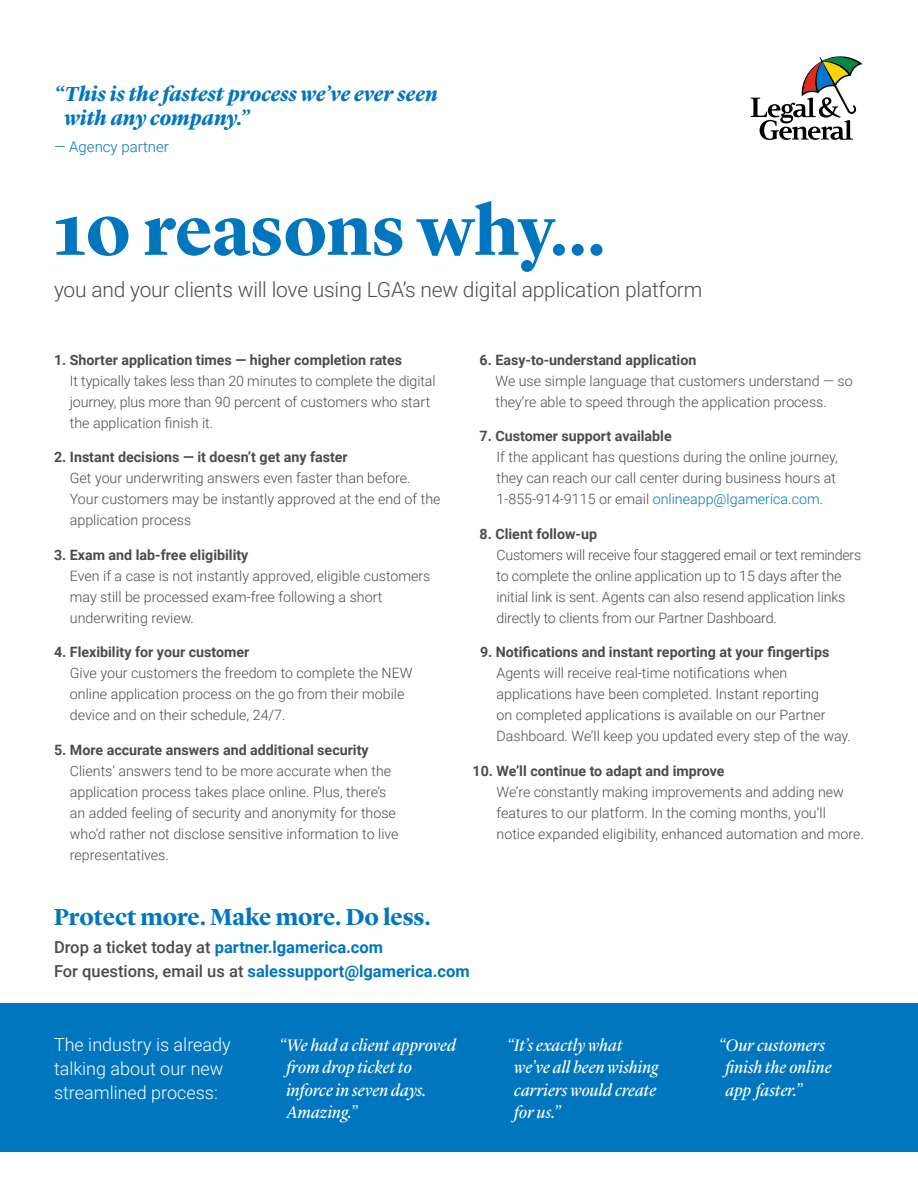
<style>
.page{position:relative;width:918px;height:1188px;background:#fff}
.page>*{position:absolute;margin:0;border:0;box-sizing:border-box;transform-origin:0 0}
.t1{font:700 72px "Lyon Display";letter-spacing:-.005em;color:#0076bf}
.t2{font:700 24px "Lyon Display";letter-spacing:-.005em;color:#0076bf}
.Paragraph_Style_1{font:300 21px "Roboto";letter-spacing:-.01em;color:#4b4c4d}
.Paragraph_Style_1-2{font:italic 700 21px/24px "Lyon Display";letter-spacing:.005em;color:#0076bf}
.t3{font:300 18px/24px "Roboto";color:#fff}
.t4{font:italic 17.25px/22.5px "Lyon Display";letter-spacing:.01em;color:#fff}
.Paragraph_Style_1-3{font:700 16.5px "Roboto";color:#0076bf}
.Paragraph_Style_1-4{font:300 15px "Roboto";color:#0076bf}
.Paragraph_Style_1-5{font:300 14.25px/21px "Roboto";color:#4b4c4d}
.s1{font-weight:700}
.s2{color:#0076bf}
.s3{font-weight:500;color:#4b4c4d}
</style>
<div class="page">
<svg style="left:751px;top:56px;width:112px;height:84px"></svg>
<div style="left:0;top:1004px;width:918px;height:148px;background:#0076bf"></div>
<p class="Paragraph_Style_1-2" style="left:64px;top:81px;width:375px;text-indent:-10px">“This is the fastest process we’ve ever seen with any company.”</p>
<p class="Paragraph_Style_1-4" style="left:54px;top:136px;width:117px">— Agency partner</p>
<p class="t1" style="left:54px;top:177px;width:553px">10 reasons why...</p>
<p class="Paragraph_Style_1" style="left:54px;top:275px;width:650px">you and your clients will love using LGA’s new digital application platform</p>
<p class="Paragraph_Style_1-5" style="left:70px;top:349px;width:367px;text-indent:-16px"><span class="s1">1. Shorter application times — higher completion rates<br></span>It typically takes less than 20 minutes to complete the digital journey, plus more than 90 percent of customers who start the application finish it.</p>
<p class="Paragraph_Style_1-5" style="left:70px;top:446px;width:372px;text-indent:-16px"><span class="s1">2. Instant decisions — it doesn’t get any faster<br></span>Get your underwriting answers even faster than before.<br>Your customers may be instantly approved at the end of the application process</p>
<p class="Paragraph_Style_1-5" style="left:70px;top:544px;width:362px;text-indent:-16px"><span class="s1">3. Exam and lab-free eligibility<br></span>Even if a case is not instantly approved, eligible customers may still be processed exam-free following a short underwriting review.</p>
<p class="Paragraph_Style_1-5" style="left:70px;top:641px;width:344px;text-indent:-16px"><span class="s1">4. Flexibility for your customer<br></span>Give your customers the freedom to complete the NEW online application process on the go from their mobile device and on their schedule, 24/7.</p>
<p class="Paragraph_Style_1-5" style="left:70px;top:739px;width:330px;text-indent:-16px"><span class="s1">5. More accurate answers and additional security </span>Clients’ answers tend to be more accurate when the application process takes place online. Plus, there’s an added feeling of security and anonymity for those who’d rather not disclose sensitive information to live representatives.</p>
<p class="Paragraph_Style_1-5" style="left:495px;top:349px;width:359px;text-indent:-16px"><span class="s1">6. Easy-to-understand application<br></span>We use simple language that customers understand — so they’re able to speed through the application process.</p>
<p class="Paragraph_Style_1-5" style="left:496px;top:425px;width:343px;text-indent:-17px"><span class="s1">7. Customer support available<br></span>If the applicant has questions during the online journey, they can reach our call center during business hours at 1-855-914-9115 or email <span class="s2">onlineapp@lgamerica.com</span>.</p>
<p class="Paragraph_Style_1-5" style="left:496px;top:523px;width:366px;text-indent:-17px"><span class="s1">8. Client follow-up<br></span>Customers will receive four staggered email or text reminders to complete the online application up to 15 days after the initial link is sent. Agents can also resend application links directly to clients from our Partner Dashboard.</p>
<p class="Paragraph_Style_1-5" style="left:496px;top:641px;width:356px;text-indent:-16px"><span class="s1">9. Notifications and instant reporting at your fingertips </span>Agents will receive real-time notifications when applications have been completed. Instant reporting<br>on completed applications is available on our Partner Dashboard. We’ll keep you updated every step of the way.</p>
<p class="Paragraph_Style_1-5" style="left:497px;top:760px;width:369px;text-indent:-24px"><span class="s1">10. We’ll continue to adapt and improve<br></span>We’re constantly making improvements and adding new features to our platform. In the coming months, you’ll notice expanded eligibility, enhanced automation and more.</p>
<p class="t2" style="left:54px;top:899px;width:378px">Protect more. Make more. Do less.</p>
<p class="Paragraph_Style_1-3" style="left:54px;top:935px;width:331px"><span class="s3">Drop a ticket today at</span> partner.lgamerica.com</p>
<p class="Paragraph_Style_1-3" style="left:54px;top:960px;width:417px"><span class="s3">For questions, email us at</span> salessupport@lgamerica.com</p>
<p class="t3" style="left:54px;top:1032px;width:178px">The industry is already talking about our new streamlined process:</p>
<p class="t4" style="left:286px;top:1032px;width:171px;text-indent:-7px">“We had a client approved from drop ticket to inforce in seven days.<br>Amazing.”</p>
<p class="t4" style="left:514px;top:1032px;width:146px;text-indent:-7px">“It’s exactly what we’ve all been wishing carriers would create for us.”</p>
<p class="t4" style="left:725px;top:1032px;width:107px;text-indent:-7px">“Our customers finish the online app faster.”</p>
</div>
